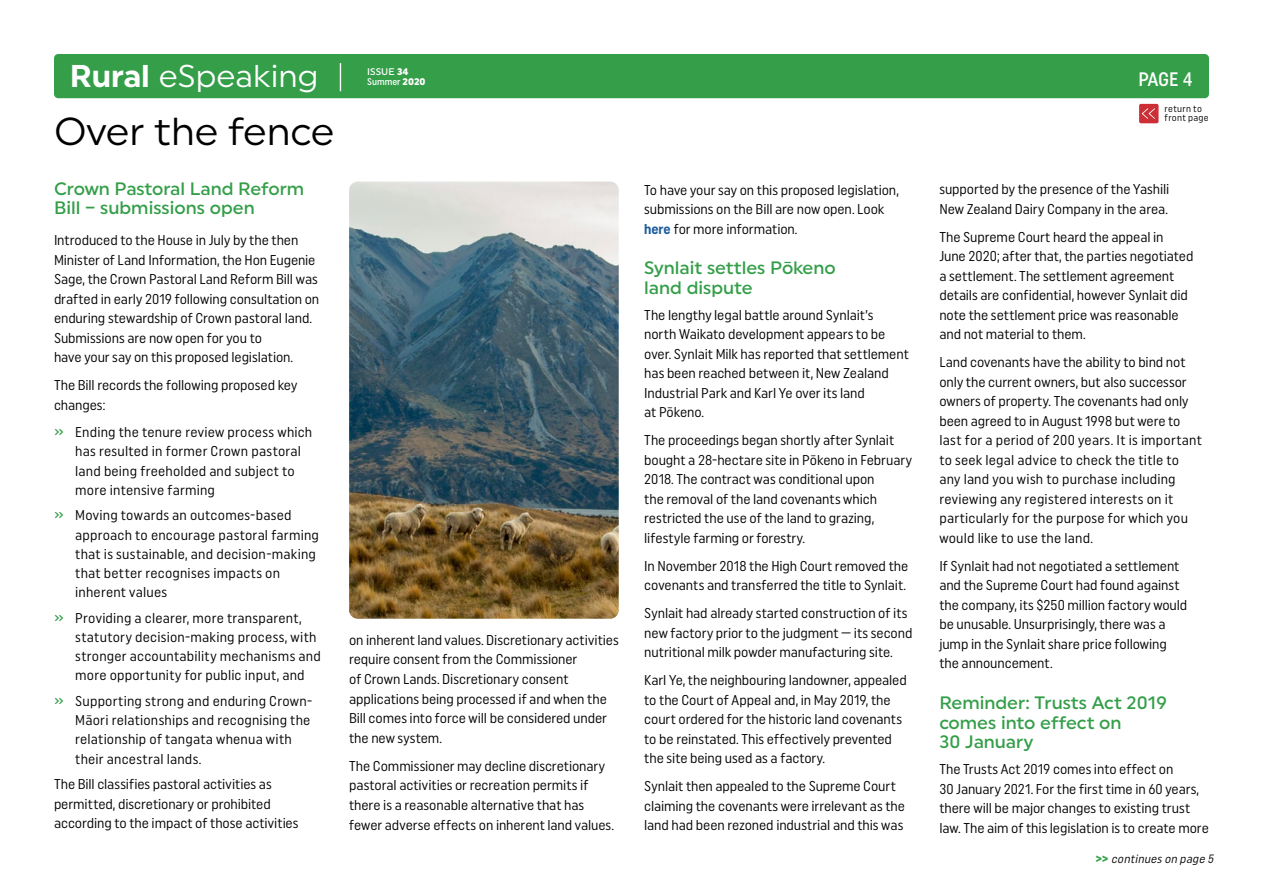
<style>
.page{position:relative;width:1263px;height:893px;background:#fff}
.page>*{position:absolute;margin:0;border:0;box-sizing:border-box;transform-origin:0 0}
.t1{font:39px "Uniform";color:#000}
.t2{font:31.5px "Uniform";color:#fff}
.t3{font:500 19.5px "Uniform Condensed";color:#fff}
.t4{font:500 18px/19.5px "Uniform";color:#349e49}
.t5{font:14.25px/19.5px "Uniform Condensed";letter-spacing:-.005em;color:#000}
.t6{font:14.25px/19.2px "Uniform Condensed";letter-spacing:.015em;color:#000}
.t7{font:italic 12px "Uniform Condensed";color:#000}
.t8{font:9.6px/9px "Uniform Condensed";letter-spacing:.03em;color:#000}
.t9{font:500 9.6px "Uniform Condensed";color:#fff}
.t10{font:500 9.6px "Uniform";color:#fff}
.s1{font-weight:700}
.s2{font-weight:900}
.s3{font-family:"Uniform";font-weight:900}
.s4{font-weight:500;color:#349e49}
.s5{font-weight:700;color:#215e9e}
.s6{font-weight:900;font-style:normal;color:#349e49}
</style>
<div class="page">
<div style="left:1139px;top:104px;width:19px;height:19px;background:#cd2f36;border-radius:2px"></div>
<svg style="left:1142px;top:108px;width:13px;height:11px"></svg>
<div style="left:54px;top:54px;width:1155px;height:44px;background:#349e49;border-radius:4px"></div>
<svg style="left:340px;top:63px;width:1px;height:28px"></svg>
<img style="left:349px;top:182px;width:270px;height:437px">
<h2 class="t2" style="left:70px;top:57px;width:250px"><span class="s1">Rural</span> eSpeaking</h2>
<p class="t10" style="left:367px;top:65px;width:43px">ISSUE <span class="s2">34</span></p>
<p class="t9" style="left:367px;top:76px;width:60px">Summer <span class="s3">2020</span></p>
<h3 class="t3" style="left:1138px;top:67px;width:56px">PAGE 4</h3>
<h1 class="t1" style="left:54px;top:108px;width:282px">Over the fence</h1>
<p class="t4" style="left:54px;top:178px;width:252px">Crown Pastoral Land Reform<br>Bill – submissions open</p>
<p class="t5" style="left:54px;top:230px;width:267px">Introduced to the House in July by the then Minister of Land Information, the Hon Eugenie Sage, the Crown Pastoral Land Reform Bill was drafted in early 2019 following consultation on enduring stewardship of Crown pastoral land.<br>Submissions are now open for you to<br>have your say on this proposed legislation.</p>
<p class="t5" style="left:54px;top:375px;width:245px">The Bill records the following proposed key changes:</p>
<p class="t6" style="left:75px;top:422px;width:239px;text-indent:-21px"><span class="s4">»</span> Ending the tenure review process which has resulted in former Crown pastoral land being freeholded and subject to more intensive farming</p>
<p class="t6" style="left:75px;top:506px;width:245px;text-indent:-21px"><span class="s4">»</span> Moving towards an outcomes-based approach to encourage pastoral farming that is sustainable, and decision-making that better recognises impacts on inherent values</p>
<p class="t6" style="left:75px;top:608px;width:247px;text-indent:-21px"><span class="s4">»</span> Providing a clearer, more transparent, statutory decision-making process, with stronger accountability mechanisms and more opportunity for public input, and</p>
<p class="t6" style="left:75px;top:691px;width:239px;text-indent:-21px"><span class="s4">»</span> Supporting strong and enduring Crown-Māori relationships and recognising the relationship of tangata whenua with their ancestral lands.</p>
<p class="t5" style="left:54px;top:774px;width:246px">The Bill classifies pastoral activities as permitted, discretionary or prohibited according to the impact of those activities</p>
<p class="t5" style="left:349px;top:630px;width:271px">on inherent land values. Discretionary activities require consent from the Commissioner<br>of Crown Lands. Discretionary consent applications being processed if and when the Bill comes into force will be considered under the new system.</p>
<p class="t5" style="left:349px;top:756px;width:266px">The Commissioner may decline discretionary pastoral activities or recreation permits if there is a reasonable alternative that has fewer adverse effects on inherent land values.</p>
<p class="t5" style="left:644px;top:179px;width:256px">To have your say on this proposed legislation, submissions on the Bill are now open. Look <span class="s5">here</span> for more information.</p>
<p class="t4" style="left:644px;top:258px;width:193px">Synlait settles Pōkeno land dispute</p>
<p class="t5" style="left:644px;top:305px;width:266px">The lengthy legal battle around Synlait’s north Waikato development appears to be over. Synlait Milk has reported that settlement has been reached between it, New Zealand Industrial Park and Karl Ye over its land<br>at Pōkeno.</p>
<p class="t5" style="left:644px;top:430px;width:269px">The proceedings began shortly after Synlait bought a 28-hectare site in Pōkeno in February 2018. The contract was conditional upon<br>the removal of the land covenants which restricted the use of the land to grazing, lifestyle farming or forestry.</p>
<p class="t5" style="left:644px;top:556px;width:266px">In November 2018 the High Court removed the covenants and transferred the title to Synlait.</p>
<p class="t5" style="left:644px;top:603px;width:270px">Synlait had already started construction of its new factory prior to the judgment — its second nutritional milk powder manufacturing site.</p>
<p class="t5" style="left:644px;top:670px;width:264px">Karl Ye, the neighbouring landowner, appealed to the Court of Appeal and, in May 2019, the court ordered for the historic land covenants to be reinstated. This effectively prevented the site being used as a factory.</p>
<p class="t5" style="left:644px;top:776px;width:262px">Synlait then appealed to the Supreme Court claiming the covenants were irrelevant as the land had been rezoned industrial and this was</p>
<p class="t8" style="left:1164px;top:104px;width:46px">return to front page</p>
<p class="t5" style="left:939px;top:179px;width:231px">supported by the presence of the Yashili<br>New Zealand Dairy Company in the area.</p>
<p class="t5" style="left:939px;top:227px;width:256px">The Supreme Court heard the appeal in June 2020; after that, the parties negotiated a settlement. The settlement agreement details are confidential, however Synlait did note the settlement price was reasonable and not material to them.</p>
<p class="t5" style="left:939px;top:352px;width:264px">Land covenants have the ability to bind not only the current owners, but also successor owners of property. The covenants had only been agreed to in August 1998 but were to last for a period of 200 years. It is important to seek legal advice to check the title to any land you wish to purchase including reviewing any registered interests on it particularly for the purpose for which you would like to use the land.</p>
<p class="t5" style="left:939px;top:556px;width:249px">If Synlait had not negotiated a settlement and the Supreme Court had found against the company, its $250 million factory would be unusable. Unsurprisingly, there was a jump in the Synlait share price following the announcement.</p>
<p class="t4" style="left:939px;top:693px;width:229px">Reminder: Trusts Act 2019 comes into effect on<br>30 January</p>
<p class="t5" style="left:939px;top:759px;width:271px">The Trusts Act 2019 comes into effect on<br>30 January 2021. For the first time in 60 years, there will be major changes to existing trust law. The aim of this legislation is to create more</p>
<p class="t7" style="left:1096px;top:852px;width:122px"><span class="s6">&gt; &gt;</span> continueson page 5</p>
</div>
